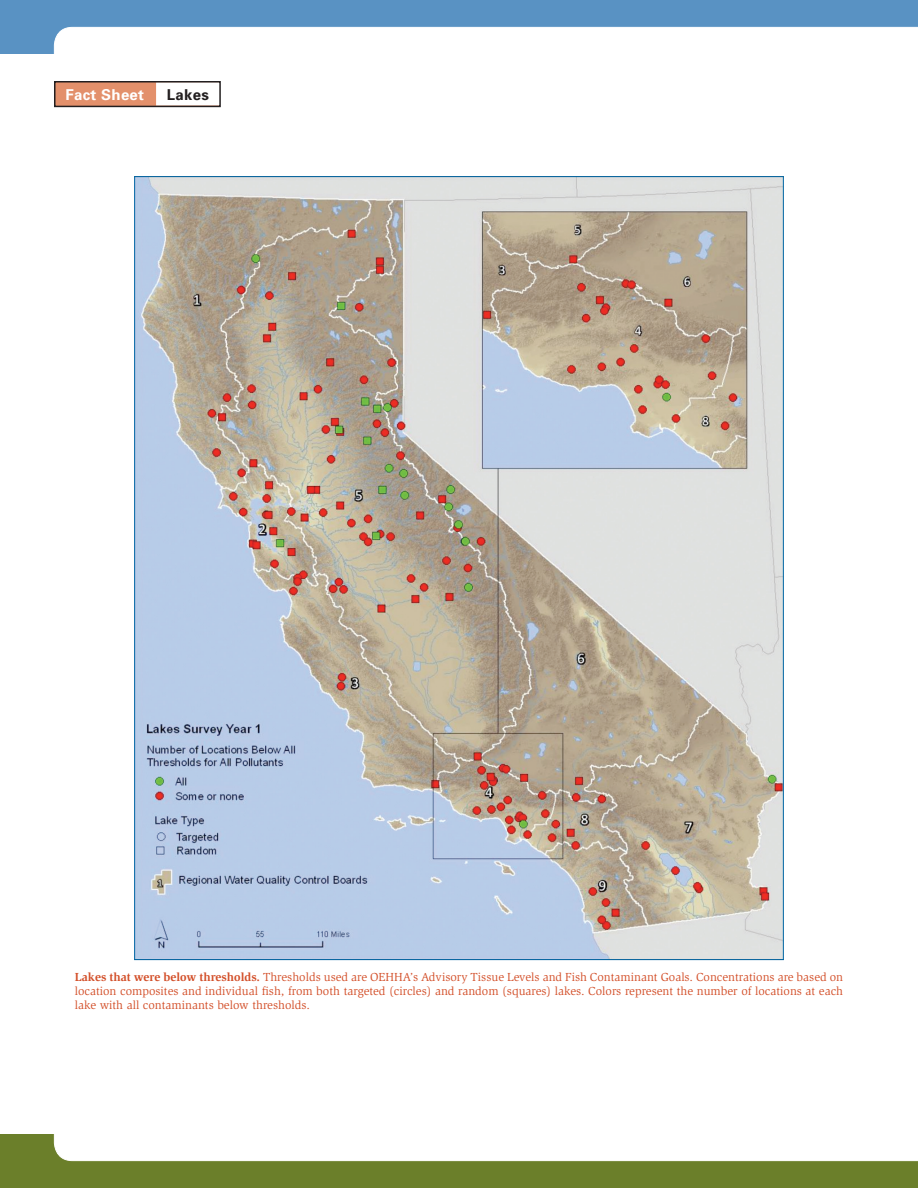
<style>
.page{position:relative;width:918px;height:1188px;background:#fff}
.page>*{position:absolute;margin:0;border:0;box-sizing:border-box;transform-origin:0 0}
.t1{font:700 15px "Univers";letter-spacing:.02em;color:#fff}
.t2{font:700 15px "Univers";letter-spacing:.02em;color:#231f20}
.t3{font:12px/14.2px "Slimbach";color:#d34f29;text-align:justify}
.s1{font-weight:700}
</style>
<div class="page">
<div style="left:0;top:1134px;width:918px;height:54px;background:#6b7f2a"></div>
<div style="left:54px;top:1134px;width:864px;height:27px;background:#fff"></div>
<div style="left:0;top:0;width:918px;height:54px;background:#5992c3"></div>
<svg style="left:54px;top:27px;width:864px;height:81px"></svg>
<div style="left:55px;top:82px;width:165px;height:24px;background:#e3906b"></div>
<div style="left:156px;top:82px;width:64px;height:24px;background:#fff"></div>
<div style="left:54px;top:81px;width:167px;height:26px;border:2px solid #231f20"></div>
<img style="left:136px;top:178px;width:646px;height:780px">
<p class="t1" style="left:66px;top:85px;width:80px">Fact Sheet</p>
<p class="t2" style="left:167px;top:85px;width:44px">Lakes</p>
<p class="t3" style="left:75px;top:970px;width:770px"><span class="s1">Lakes that were below thresholds.</span> Thresholds used are OEHHA’s Advisory Tissue Levels and Fish Contaminant Goals. Concentrations are based on location composites and individual fish, from both targeted (circles) and random (squares) lakes. Colors represent the number of locations at each lake with all contaminants below thresholds.</p>
</div>
